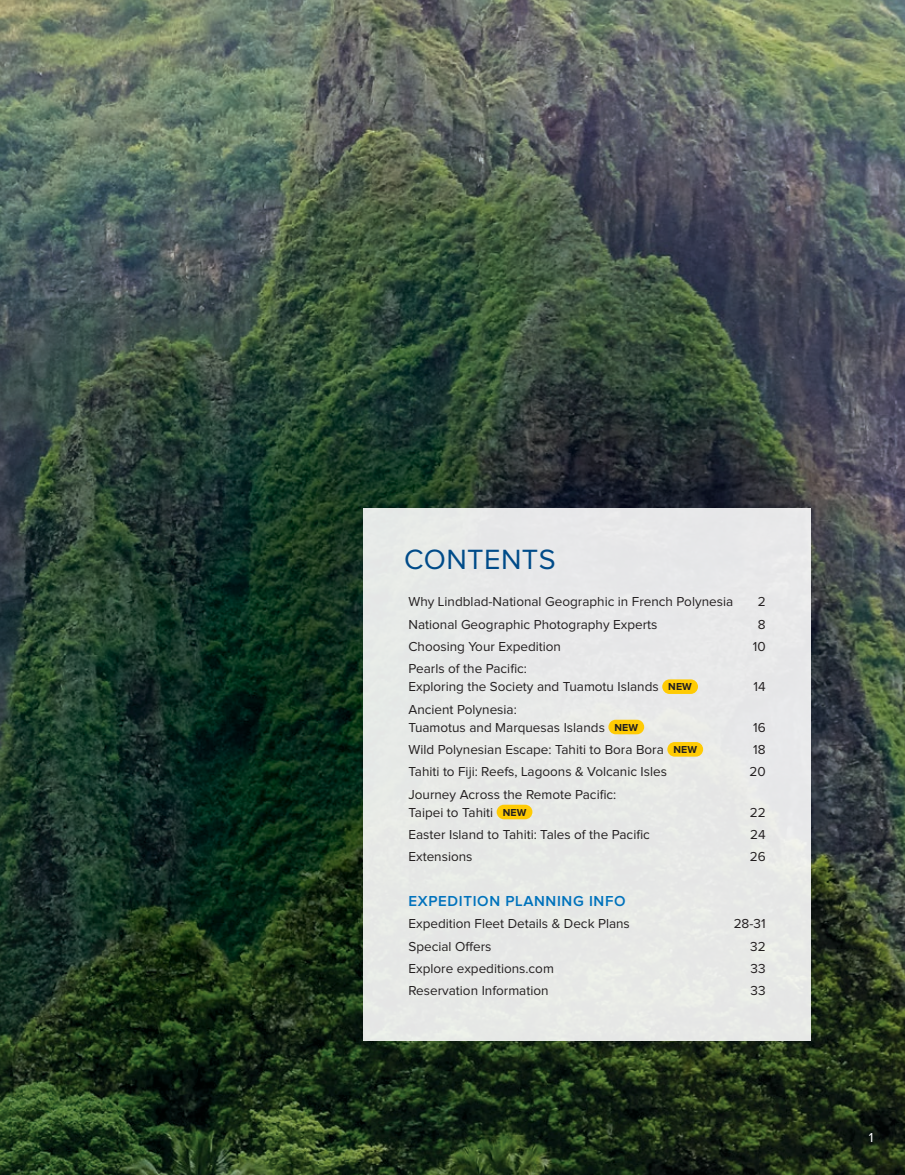
<style>
.page{position:relative;width:905px;height:1175px;background:#fff}
.page>*{position:absolute;margin:0;border:0;box-sizing:border-box;transform-origin:0 0}
.t1{font:28.8px "Proxima Nova";letter-spacing:.015em;color:#004b89}
.t2{font:600 15px "Proxima Nova";letter-spacing:.045em;color:#0072bc}
.t3{font:13.5px/18px "Proxima Nova";color:#231f20}
.t4{font:13.5px "Proxima Nova";color:#fff}
.s1{font-weight:700;font-size:10.5px}
</style>
<div class="page">
<img style="left:0;top:0;width:904px;height:1174px">
<div style="left:363px;top:508px;width:447px;height:532px;background:#e7e8e7"></div>
<div style="left:662px;top:679px;width:36px;height:15px;background:#ffcb04;border-radius:7px"></div>
<div style="left:608px;top:719px;width:36px;height:15px;background:#ffcb04;border-radius:7px"></div>
<div style="left:667px;top:742px;width:36px;height:14px;background:#ffcb04;border-radius:7px"></div>
<div style="left:496px;top:804px;width:36px;height:15px;background:#ffcb04;border-radius:7px"></div>
<div style="left:0;top:404px;width:98px;height:770px;background:#231f20;opacity:.72"></div>
<div style="left:0;top:429px;width:61px;height:745px;background:#5a733b;opacity:.9"></div>
<h1 class="t1" style="left:404px;top:543px;width:153px">CONTENTS</h1>
<p class="t3" style="left:408px;top:593px;width:326px">Why Lindblad-National Geographic in French Polynesia</p>
<p class="t3" style="left:757px;top:593px;width:9px">2</p>
<p class="t3" style="left:408px;top:615px;width:250px">National Geographic Photography Experts</p>
<p class="t3" style="left:757px;top:615px;width:9px">8</p>
<p class="t3" style="left:408px;top:638px;width:154px">Choosing Your Expedition</p>
<p class="t3" style="left:752px;top:638px;width:14px">10</p>
<p class="t3" style="left:408px;top:660px;width:285px">Pearls of the Pacific:<br>Exploring the Society and Tuamotu Islands <span class="s1">NEW</span></p>
<p class="t3" style="left:753px;top:678px;width:14px">14</p>
<p class="t3" style="left:408px;top:700px;width:231px">Ancient Polynesia:<br>Tuamotus and Marquesas Islands <span class="s1">NEW</span></p>
<p class="t3" style="left:753px;top:718px;width:14px">16</p>
<p class="t3" style="left:408px;top:741px;width:290px">Wild Polynesian Escape: Tahiti to Bora Bora <span class="s1">NEW</span></p>
<p class="t3" style="left:753px;top:741px;width:14px">18</p>
<p class="t3" style="left:408px;top:763px;width:260px">Tahiti to Fiji: Reefs, Lagoons &amp; Volcanic Isles</p>
<p class="t3" style="left:749px;top:763px;width:18px">20</p>
<p class="t3" style="left:408px;top:785px;width:209px">Journey Across the Remote Pacific:<br>Taipei to Tahiti <span class="s1">NEW</span></p>
<p class="t3" style="left:749px;top:803px;width:17px">22</p>
<p class="t3" style="left:408px;top:825px;width:243px">Easter Island to Tahiti: Tales of the Pacific</p>
<p class="t3" style="left:750px;top:825px;width:17px">24</p>
<p class="t3" style="left:408px;top:848px;width:66px">Extensions</p>
<p class="t3" style="left:749px;top:848px;width:17px">26</p>
<p class="t2" style="left:408px;top:892px;width:219px">EXPEDITION PLANNING INFO</p>
<p class="t3" style="left:408px;top:915px;width:223px">Expedition Fleet Details &amp; Deck Plans</p>
<p class="t3" style="left:733px;top:915px;width:33px">28-31</p>
<p class="t3" style="left:408px;top:937px;width:84px">Special Offers</p>
<p class="t3" style="left:750px;top:937px;width:17px">32</p>
<p class="t3" style="left:408px;top:959px;width:147px">Explore expeditions.com</p>
<p class="t3" style="left:750px;top:959px;width:17px">33</p>
<p class="t3" style="left:408px;top:982px;width:142px">Reservation Information</p>
<p class="t3" style="left:750px;top:982px;width:17px">33</p>
<p class="t4" style="left:868px;top:1129px;width:6px">1</p>
</div>
